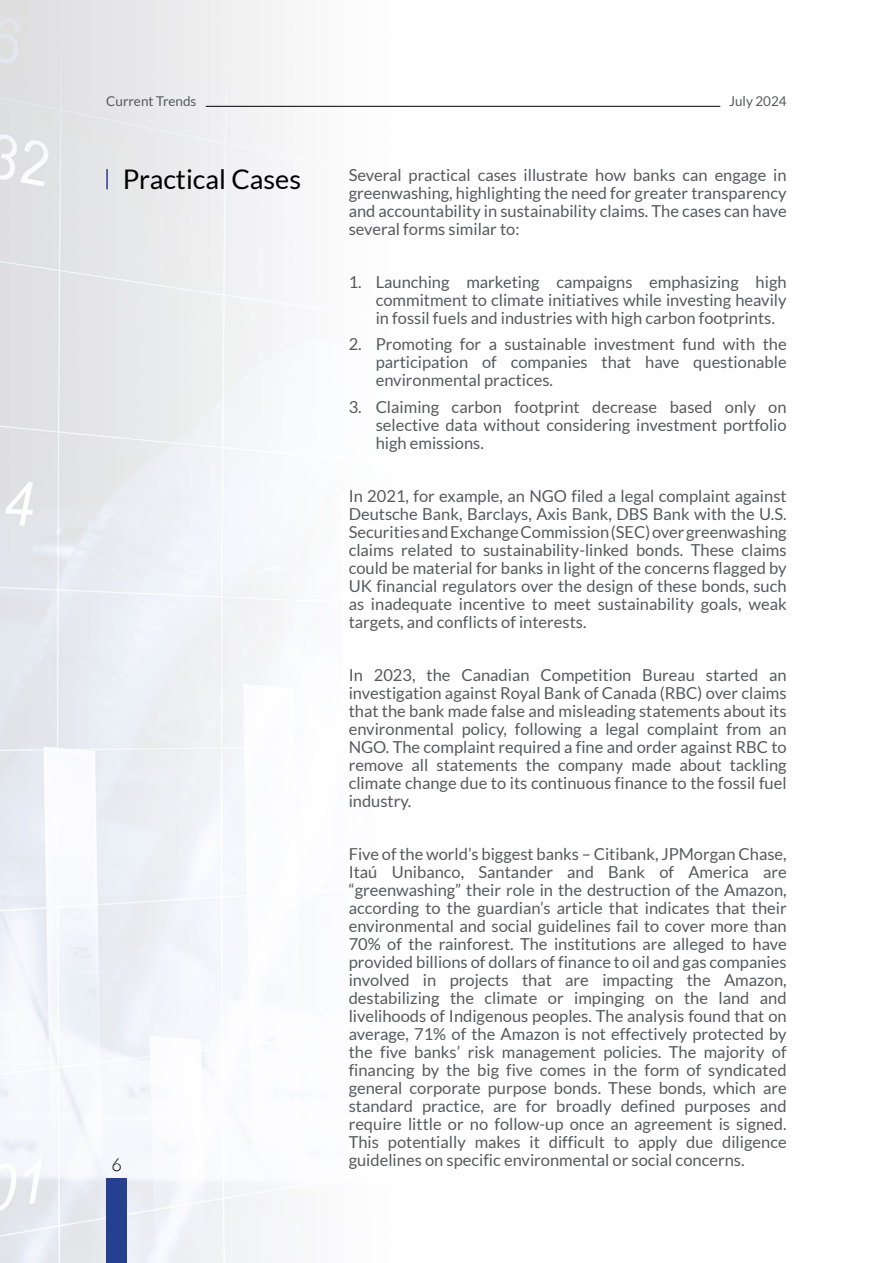
<style>
.page{position:relative;width:893px;height:1263px;background:#fff}
.page>*{position:absolute;margin:0;border:0;box-sizing:border-box;transform-origin:0 0}
.t1{font:27px "Lato";color:#000}
.t2{font:300 18px "Lato";color:#000}
.t3{font:16.5px/18px "Lato";color:#58595b;text-align:justify}
.t4{font:13.5px "Lato";color:#58595b}
</style>
<div class="page">
<img style="left:0;top:0;width:721px;height:1263px">
<hr style="left:206px;top:106px;width:514px;height:1px;background:#000">
<div style="left:106px;top:1178px;width:21px;height:85px;background:#25408f"></div>
<hr style="left:106px;top:169px;width:2px;height:20px;background:#25408f">
<p class="t4" style="left:106px;top:94px;width:92px">Current Trends</p>
<p class="t4" style="left:729px;top:94px;width:59px">July 2024</p>
<h1 class="t1" style="left:123px;top:165px;width:180px">Practical Cases</h1>
<p class="t2" style="left:112px;top:1155px;width:12px">6</p>
<p class="t3" style="left:349px;top:166px;width:439px">Several practical cases illustrate how banks can engage in greenwashing, highlighting the need for greater transparency and accountability in sustainability claims. The cases can have several forms similar to:</p>
<p class="t3" style="left:376px;top:273px;width:412px;text-indent:-27px">1. Launching marketing campaigns emphasizing high commitment to climate initiatives while investing heavily in fossil fuels and industries with high carbon footprints.</p>
<p class="t3" style="left:376px;top:335px;width:412px;text-indent:-27px">2. Promoting for a sustainable investment fund with the participation of companies that have questionable environmental practices.</p>
<p class="t3" style="left:376px;top:398px;width:412px;text-indent:-27px">3. Claiming carbon footprint decrease based only on selective data without considering investment portfolio high emissions.</p>
<p class="t3" style="left:349px;top:487px;width:440px">In 2021, for example, an NGO filed a legal complaint against Deutsche Bank, Barclays, Axis Bank, DBS Bank with the U.S.<br>Securities and Exchange Commission (SEC) over greenwashing claims related to sustainability-linked bonds. These claims could be material for banks in light of the concerns flagged by UK financial regulators over the design of these bonds, such as inadequate incentive to meet sustainability goals, weak targets, and conflicts of interests.</p>
<p class="t3" style="left:349px;top:666px;width:440px">In 2023, the Canadian Competition Bureau started an investigation against Royal Bank of Canada (RBC) over claims that the bank made false and misleading statements about its environmental policy, following a legal complaint from an NGO. The complaint required a fine and order against RBC to remove all statements the company made about tackling climate change due to its continuous finance to the fossil fuel industry.</p>
<p class="t3" style="left:349px;top:845px;width:439px">Five of the world’s biggest banks – Citibank, JPMorgan Chase, Itaú Unibanco, Santander and Bank of America are “greenwashing” their role in the destruction of the Amazon, according to the guardian’s article that indicates that their environmental and social guidelines fail to cover more than 70% of the rainforest. The institutions are alleged to have provided billions of dollars of finance to oil and gas companies involved in projects that are impacting the Amazon, destabilizing the climate or impinging on the land and livelihoods of Indigenous peoples. The analysis found that on average, 71% of the Amazon is not effectively protected by the five banks’ risk management policies. The majority of financing by the big five comes in the form of syndicated general corporate purpose bonds. These bonds, which are standard practice, are for broadly defined purposes and require little or no follow-up once an agreement is signed.<br>This potentially makes it difficult to apply due diligence guidelines on specific environmental or social concerns.</p>
</div>
